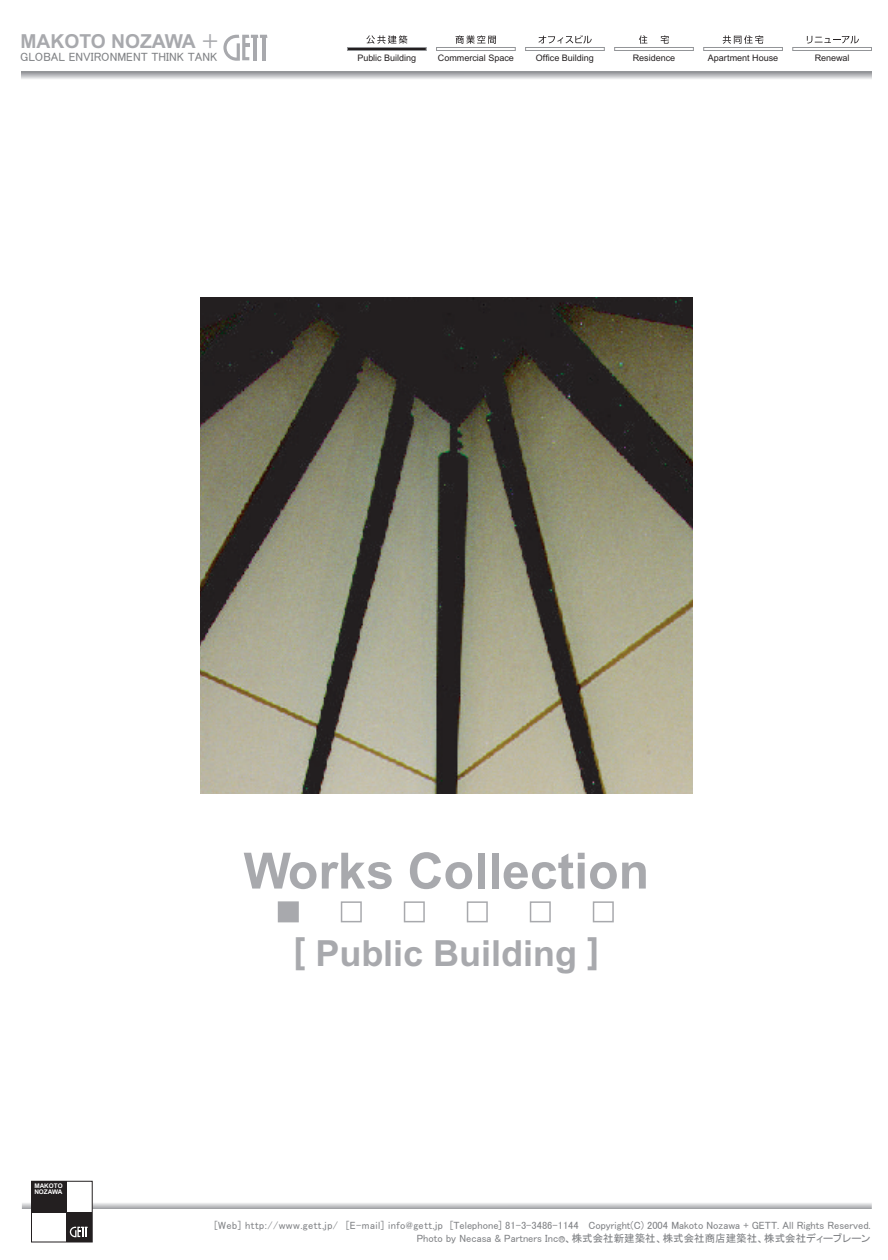
<style>
.page{position:relative;width:888px;height:1260px;background:#fff}
.page>*{position:absolute;margin:0;border:0;box-sizing:border-box;transform-origin:0 0}
.t1{font:700 50.1px "Helvetica";color:#a8a9ad}
.t2{font:700 36px "Helvetica";color:#a8a9ad}
.t3{font:700 19.35px "Arial";color:#a8a9ad}
.t4{font:12px "MSP Gothic";color:#808285}
.t5{font:10.5px/12.8px "MSP Gothic";color:#808285;text-align:right}
.t6{font:9px "Helvetica";color:#231f20}
.t7{font:700 6.45px/6.4px "Arial";color:#fff}
.s1{font-family:"MS Gothic";font-weight:400}
.s2{font-size:7.5px}
.s3{font-size:6px}
</style>
<div class="page">
<div style="left:278px;top:901px;width:21px;height:21px;background:#a8a9ad;border:2px solid #a8a9ad"></div>
<div style="left:341px;top:901px;width:21px;height:21px;background:#fff;border:2px solid #a8a9ad"></div>
<div style="left:404px;top:901px;width:21px;height:21px;background:#fff;border:2px solid #a8a9ad"></div>
<div style="left:467px;top:901px;width:21px;height:21px;background:#fff;border:2px solid #a8a9ad"></div>
<div style="left:530px;top:901px;width:21px;height:21px;background:#fff;border:2px solid #a8a9ad"></div>
<div style="left:593px;top:901px;width:21px;height:21px;background:#fff;border:2px solid #a8a9ad"></div>
<svg style="left:347px;top:47px;width:80px;height:4px"></svg>
<div style="left:436px;top:47px;width:80px;height:4px;border:1px solid #939598"></div>
<div style="left:525px;top:47px;width:80px;height:4px;border:1px solid #939598"></div>
<div style="left:614px;top:47px;width:80px;height:4px;border:1px solid #939598"></div>
<div style="left:703px;top:47px;width:80px;height:4px;border:1px solid #939598"></div>
<div style="left:792px;top:47px;width:80px;height:4px;border:1px solid #939598"></div>
<svg style="left:366px;top:35px;width:41px;height:9px"></svg>
<svg style="left:456px;top:35px;width:40px;height:9px"></svg>
<svg style="left:538px;top:35px;width:54px;height:9px"></svg>
<svg style="left:639px;top:35px;width:8px;height:9px"></svg>
<svg style="left:661px;top:35px;width:8px;height:9px"></svg>
<svg style="left:723px;top:35px;width:40px;height:9px"></svg>
<svg style="left:807px;top:36px;width:52px;height:8px"></svg>
<svg style="left:22px;top:72px;width:850px;height:7px;background:#bebfc2"></svg>
<svg style="left:22px;top:1202px;width:850px;height:7px;background:#cccdcf"></svg>
<div style="left:31px;top:1181px;width:61px;height:61px;background:#fff;border:1px solid #231f20"></div>
<div style="left:67px;top:1212px;width:25px;height:30px;background:#231f20"></div>
<div style="left:32px;top:1181px;width:35px;height:31px;background:#231f20"></div>
<svg style="left:70px;top:1227px;width:18px;height:10px"></svg>
<svg style="left:223px;top:35px;width:44px;height:26px"></svg>
<img style="left:201px;top:297px;width:491px;height:497px">
<p class="t3" style="left:20px;top:30px;width:201px">MAKOTO NOZAWA <span class="s1">＋</span></p>
<p class="t4" style="left:20px;top:50px;width:199px">GLOBAL ENVIRONMENT THINK TANK</p>
<p class="t6" style="left:357px;top:52px;width:60px">Public Building</p>
<p class="t6" style="left:438px;top:52px;width:78px">Commercial Space</p>
<p class="t6" style="left:536px;top:52px;width:60px">Office Building</p>
<p class="t6" style="left:633px;top:52px;width:44px">Residence</p>
<p class="t6" style="left:708px;top:52px;width:72px">Apartment House</p>
<p class="t6" style="left:815px;top:52px;width:36px">Renewal</p>
<p class="t7" style="left:34px;top:1182px;width:30px">MAKOTO<br>NOZAWA</p>
<p class="t1" style="left:244px;top:842px;width:407px">Works Collection</p>
<p class="t2" style="left:294px;top:932px;width:307px">[ Public Building ]</p>
<p class="t5" style="left:214px;top:1219px;width:658px">[Web] http://www.gett.jp/ [E-mail] info@gett.jp [Telephone] 81-3-3486-1144 Copyright(C) 2004 Makoto Nozawa + GETT. All Rights Reserved.<br>Photo by Necasa &amp; Partners Inc<span class="s2">○</span><span class="s3">R</span>、株式会社新建築社、株式会社商店建築社、株式会社ディーブレーン</p>
</div>
